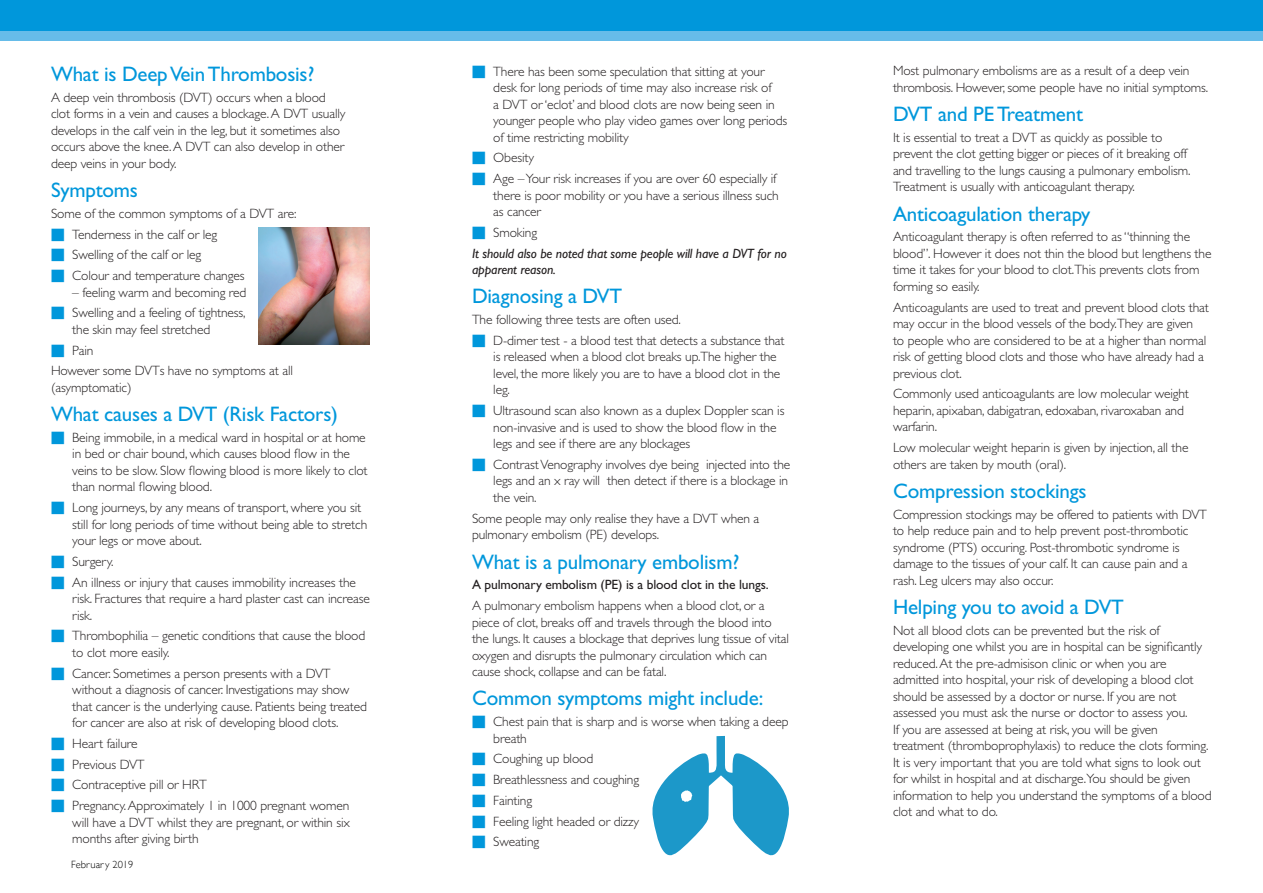
<style>
.page{position:relative;width:1263px;height:893px;background:#fff}
.page>*{position:absolute;margin:0;border:0;box-sizing:border-box;transform-origin:0 0}
.t1{font:51.15px "Trixie";color:#fff}
.t2{font:21px "Gill Sans";letter-spacing:-.01em;color:#0097db}
.t3{font:300 13.5px/16.5px "Gill Sans";letter-spacing:-.01em;color:#231f20}
.t4{font:italic 13.5px/20.7px "Gill Sans";letter-spacing:-.01em;color:#231f20}
.t5{font:13.5px "Gill Sans";letter-spacing:-.01em;color:#231f20}
.t6{font:300 10.5px "Gill Sans";color:#000}
.s1{color:#0097db}
.s2{font-weight:300;font-style:normal}
</style>
<div class="page">
<div style="left:0;top:0;width:1263px;height:40px;background:#66bce9"></div>
<div style="left:0;top:0;width:1263px;height:31px;background:#0097db"></div>
<img style="left:259px;top:227px;width:111px;height:118px">
<svg style="left:652px;top:736px;width:137px;height:120px"></svg>
<h2 class="t2" style="left:51px;top:62px;width:265px">What is Deep Vein Thrombosis?</h2>
<p class="t3" style="left:51px;top:89px;width:296px">A deep vein thrombosis (DVT) occurs when a blood clot forms in a vein and causes a blockage. A DVT usually develops in the calf vein in the leg, but it sometimes also occurs above the knee. A DVT can also develop in other deep veins in your body.</p>
<h2 class="t2" style="left:51px;top:178px;width:88px">Symptoms</h2>
<p class="t3" style="left:51px;top:205px;width:247px">Some of the common symptoms of a DVT are:</p>
<p class="t3" style="left:51px;top:226px;width:168px"><span class="s1">■</span> Tenderness in the calf or leg</p>
<p class="t3" style="left:51px;top:247px;width:152px"><span class="s1">■</span> Swelling of the calf or leg</p>
<p class="t3" style="left:51px;top:267px;width:195px"><span class="s1">■</span> Colour and temperature changes</p>
<p class="t3" style="left:72px;top:284px;width:176px">– feeling warm and becoming red</p>
<p class="t3" style="left:72px;top:305px;width:175px;text-indent:-21px"><span class="s1">■</span> Swelling and a feeling of tightness, the skin may feel stretched</p>
<p class="t3" style="left:51px;top:340px;width:243px;line-height:20.7px"><span class="s1">■</span> Pain<br>However some DVTs have no symptoms at all</p>
<p class="t3" style="left:51px;top:379px;width:82px">(asymptomatic)</p>
<h2 class="t2" style="left:51px;top:402px;width:288px">What causes a DVT (Risk Factors)</h2>
<p class="t3" style="left:72px;top:429px;width:297px;text-indent:-21px"><span class="s1">■</span> Being immobile, in a medical ward in hospital or at home in bed or chair bound, which causes blood flow in the veins to be slow. Slow flowing blood is more likely to clot than normal flowing blood.</p>
<p class="t3" style="left:72px;top:499px;width:296px;text-indent:-21px"><span class="s1">■</span> Long journeys, by any means of transport, where you sit still for long periods of time without being able to stretch your legs or move about.</p>
<p class="t3" style="left:51px;top:553px;width:64px"><span class="s1">■</span> Surgery.</p>
<p class="t3" style="left:72px;top:574px;width:299px;text-indent:-21px"><span class="s1">■</span> An illness or injury that causes immobility increases the risk. Fractures that require a hard plaster cast can increase risk.</p>
<p class="t3" style="left:72px;top:628px;width:294px;text-indent:-21px"><span class="s1">■</span> Thrombophilia – genetic conditions that cause the blood to clot more easily.</p>
<p class="t3" style="left:72px;top:665px;width:296px;text-indent:-21px"><span class="s1">■</span> Cancer. Sometimes a person presents with a DVT without a diagnosis of cancer. Investigations may show that cancer is the underlying cause. Patients being treated for cancer are also at risk of developing blood clots.</p>
<p class="t3" style="left:51px;top:735px;width:88px"><span class="s1">■</span> Heart failure</p>
<p class="t3" style="left:51px;top:756px;width:95px"><span class="s1">■</span> Previous DVT</p>
<p class="t3" style="left:51px;top:777px;width:157px"><span class="s1">■</span> Contraceptive pill or HRT</p>
<p class="t3" style="left:72px;top:797px;width:279px;text-align:justify;text-indent:-21px"><span class="s1">■</span> Pregnancy. Approximately 1 in 1000 pregnant women will have a DVT whilst they are pregnant, or within six months after giving birth</p>
<p class="t6" style="left:71px;top:858px;width:64px">Februar y 2019</p>
<p class="t3" style="left:493px;top:63px;width:295px;text-indent:-21px"><span class="s1">■</span> There has been some speculation that sitting at your desk for long periods of time may also increase risk of<br>a DVT or ‘eclot’ and blood clots are now being seen in younger people who play video games over long periods of time restricting mobility</p>
<p class="t3" style="left:472px;top:150px;width:63px"><span class="s1">■</span> Obesity</p>
<p class="t3" style="left:493px;top:170px;width:287px;text-indent:-21px"><span class="s1">■</span> Age – Your risk increases if you are over 60 especially if there is poor mobility or you have a serious illness such as cancer</p>
<p class="t4" style="left:472px;top:222px;width:316px"><span class="s1">■</span> <span class="s2">Smoking<br></span>It should also be noted that some people will have a DVT for no</p>
<p class="t4" style="left:472px;top:259px;width:85px">apparent reason.</p>
<h2 class="t2" style="left:472px;top:284px;width:152px">Diagnosing a DVT</h2>
<p class="t3" style="left:472px;top:311px;width:210px">The following three tests are often used.</p>
<p class="t3" style="left:493px;top:332px;width:293px;text-indent:-21px"><span class="s1">■</span> D-dimer test - a blood test that detects a substance that is released when a blood clot breaks up.The higher the level, the more likely you are to have a blood clot in the leg.</p>
<p class="t3" style="left:493px;top:402px;width:293px;text-indent:-21px"><span class="s1">■</span> Ultrasound scan also known as a duplex Doppler scan is non-invasive and is used to show the blood flow in the legs and see if there are any blockages</p>
<p class="t3" style="left:493px;top:456px;width:299px;text-indent:-21px"><span class="s1">■</span> Contrast Venography involves dye being injected into the legs and an x ray will then detect if there is a blockage in the vein.</p>
<p class="t3" style="left:472px;top:510px;width:289px">Some people may only realise they have a DVT when a pulmonary embolism (PE) develops.</p>
<h2 class="t2" style="left:472px;top:549px;width:269px">What is a pulmonary embolism?</h2>
<p class="t5" style="left:472px;top:577px;width:298px">A pulmonary embolism (PE) is a blood clot in the lungs.</p>
<p class="t3" style="left:472px;top:597px;width:318px">A pulmonary embolism happens when a blood clot, or a piece of clot, breaks off and travels through the blood into the lungs. It causes a blockage that deprives lung tissue of vital oxygen and disrupts the pulmonary circulation which can cause shock, collapse and can be fatal.</p>
<h2 class="t2" style="left:472px;top:686px;width:293px">Common symptoms might include:</h2>
<p class="t3" style="left:493px;top:713px;width:297px;text-indent:-21px"><span class="s1">■</span> Chest pain that is sharp and is worse when taking a deep breath</p>
<p class="t3" style="left:472px;top:750px;width:123px"><span class="s1">■</span> Coughing up blood</p>
<p class="t3" style="left:472px;top:771px;width:169px"><span class="s1">■</span> Breathlessness and coughing</p>
<p class="t3" style="left:472px;top:792px;width:62px"><span class="s1">■</span> Fainting</p>
<p class="t3" style="left:472px;top:813px;width:168px"><span class="s1">■</span> Feeling light headed or dizzy</p>
<p class="t3" style="left:472px;top:833px;width:69px"><span class="s1">■</span> Sweating</p>
<h1 class="t1" style="left:673px;top:758px;width:30px">•</h1>
<p class="t3" style="left:893px;top:62px;width:317px">Most pulmonary embolisms are as a result of a deep vein thrombosis. However, some people have no initial symptoms.</p>
<h2 class="t2" style="left:893px;top:102px;width:192px">DVT and PE Treatment</h2>
<p class="t3" style="left:893px;top:129px;width:299px">It is essential to treat a DVT as quickly as possible to prevent the clot getting bigger or pieces of it breaking off and travelling to the lungs causing a pulmonary embolism.<br>Treatment is usually with anticoagulant therapy.</p>
<h2 class="t2" style="left:893px;top:201px;width:199px">Anticoagulation therapy</h2>
<p class="t3" style="left:893px;top:229px;width:320px">Anticoagulant therapy is often referred to as “thinning the blood”. However it does not thin the blood but lengthens the time it takes for your blood to clot.This prevents clots from forming so easily.</p>
<p class="t3" style="left:893px;top:299px;width:317px">Anticoagulants are used to treat and prevent blood clots that may occur in the blood vessels of the body.They are given<br>to people who are considered to be at a higher than normal risk of getting blood clots and those who have already had a previous clot.</p>
<p class="t3" style="left:893px;top:385px;width:297px">Commonly used anticoagulants are low molecular weight heparin, apixaban, dabigatran, edoxaban, rivaroxaban and warfarin.</p>
<p class="t3" style="left:893px;top:439px;width:297px">Low molecular weight heparin is given by injection, all the others are taken by mouth (oral).</p>
<h2 class="t2" style="left:893px;top:479px;width:195px">Compression stockings</h2>
<p class="t3" style="left:893px;top:506px;width:315px">Compression stockings may be offered to patients with DVT to help reduce pain and to help prevent post-thrombotic syndrome (PTS) occuring. Post-thrombotic syndrome is damage to the tissues of your calf. It can cause pain and a rash. Leg ulcers may also occur.</p>
<h2 class="t2" style="left:893px;top:595px;width:232px">Helping you to avoid a DVT</h2>
<p class="t3" style="left:893px;top:622px;width:320px">Not all blood clots can be prevented but the risk of developing one whilst you are in hospital can be significantly reduced. At the pre-admisison clinic or when you are admitted into hospital, your risk of developing a blood clot should be assessed by a doctor or nurse. If you are not assessed you must ask the nurse or doctor to assess you.<br>If you are assessed at being at risk, you will be given treatment (thromboprophylaxis) to reduce the clots forming.<br>It is very important that you are told what signs to look out for whilst in hospital and at discharge.You should be given information to help you understand the symptoms of a blood</p>
<p class="t3" style="left:893px;top:803px;width:107px">clot and what to do.</p>
</div>
